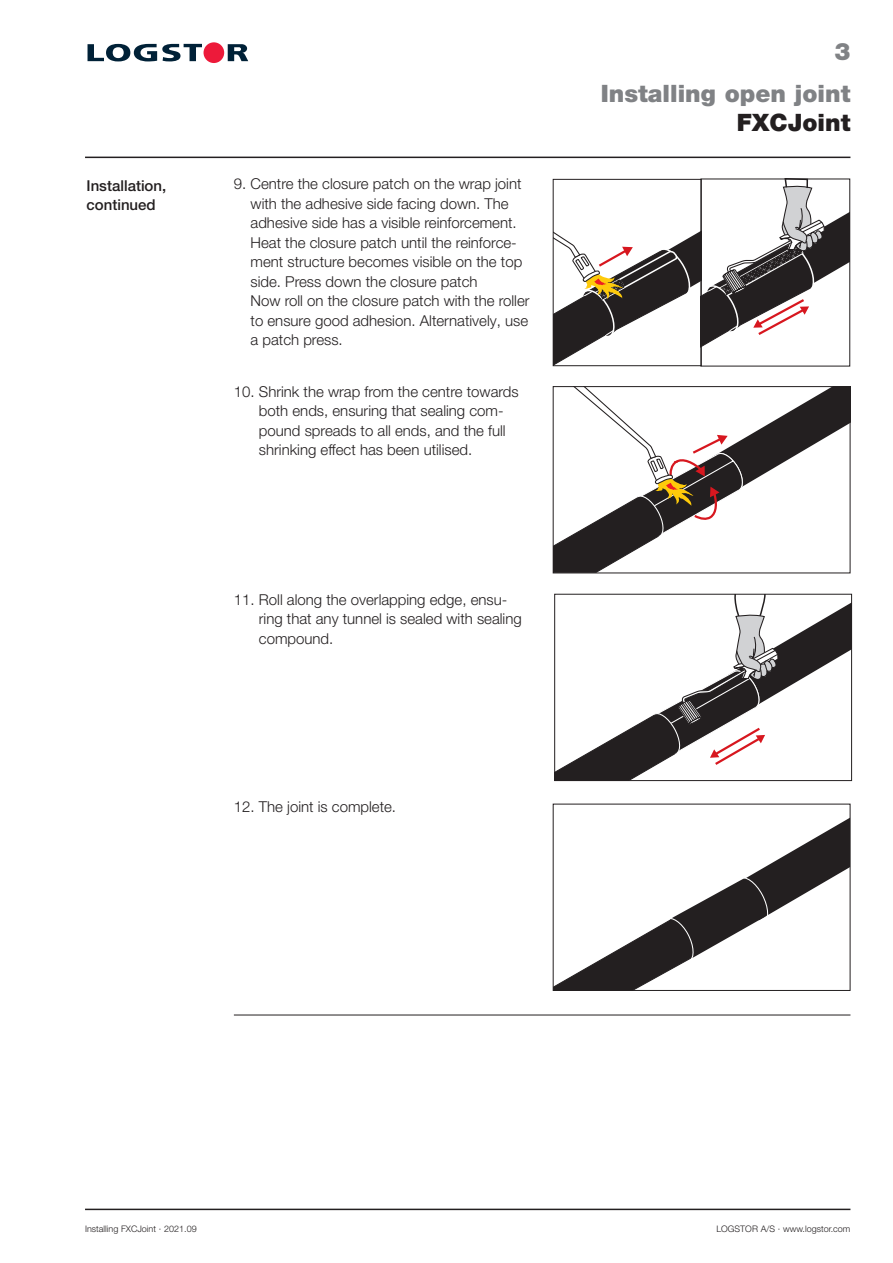
<style>
.page{position:relative;width:893px;height:1263px;background:#fff}
.page>*{position:absolute;margin:0;border:0;box-sizing:border-box;transform-origin:0 0}
.t1{font:900 24px/42.5px "Helvetica Neue LT Pro";color:#808285;text-align:right}
.t2{font:900 24px "Helvetica Neue LT Pro";color:#231f20}
.t3{font:300 15px/19.5px "Helvetica Neue LT Pro";color:#231f20}
.t4{font:500 15px/19.5px "Helvetica Neue LT Pro";color:#231f20}
.t5{font:300 9px "Helvetica Neue LT Pro";color:#231f20}
</style>
<div class="page">
<hr style="left:85px;top:1208px;width:765px;height:2px;background:#231f20">
<hr style="left:85px;top:157px;width:765px;height:1px;background:#231f20">
<svg style="left:88px;top:44px;width:114px;height:17px"></svg>
<svg style="left:228px;top:44px;width:20px;height:17px"></svg>
<div style="left:204px;top:43px;width:20px;height:20px;background:#ed1a3a;border-radius:50%"></div>
<svg style="left:556px;top:596px;width:294px;height:183px"></svg>
<div style="left:554px;top:594px;width:298px;height:187px;border:1px solid #231f20"></div>
<svg style="left:553px;top:179px;width:295px;height:187px"></svg>
<div style="left:701px;top:179px;width:149px;height:187px;border:1px solid #231f20"></div>
<svg style="left:555px;top:388px;width:293px;height:183px"></svg>
<div style="left:553px;top:386px;width:297px;height:187px;border:1px solid #231f20"></div>
<svg style="left:234px;top:818px;width:616px;height:197px"></svg>
<hr style="left:234px;top:1015px;width:616px;height:1px;background:#231f20">
<p class="t4" style="left:87px;top:176px;width:81px">Installation, continued</p>
<p class="t3" style="left:251px;top:174px;width:280px;text-indent:-17px">9. Centre the closure patch on the wrap joint with the adhesive side facing down. The adhesive side has a visible reinforcement.<br>Heat the closure patch until the reinforce&shy;ment structure becomes visible on the top side. Press down the closure patch<br>Now roll on the closure patch with the roller to ensure good adhesion. Alternatively, use a patch press.</p>
<p class="t3" style="left:259px;top:381px;width:261px;text-indent:-25px">10. Shrink the wrap from the centre towards both ends, ensuring that sealing com&shy;pound spreads to all ends, and the full shrinking effect has been utilised.</p>
<p class="t3" style="left:259px;top:589px;width:264px;text-indent:-25px">11. Roll along the overlapping edge, ensu&shy;ring that any tunnel is sealed with sealing compound.</p>
<p class="t3" style="left:234px;top:797px;width:164px">12. The joint is complete.</p>
<h1 class="t1" style="left:601px;top:30px;width:251px">3<br>Installing open joint</h1>
<h1 class="t2" style="left:737px;top:108px;width:115px">FXCJoint</h1>
<p class="t5" style="left:85px;top:1223px;width:113px">Installing FXCJoint · 2021.09</p>
<p class="t5" style="left:716px;top:1223px;width:135px">LOGSTOR A/S · www.logstor.com</p>
</div>
